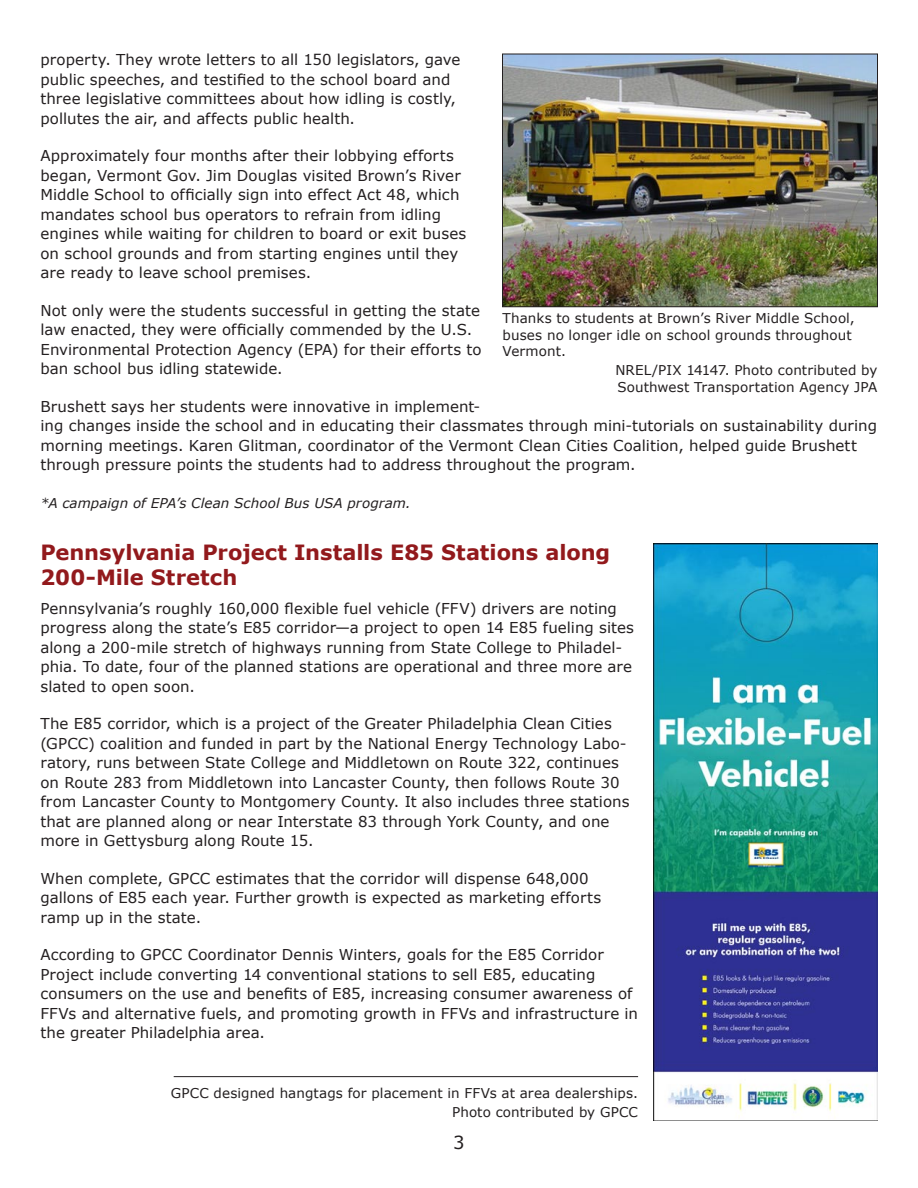
<style>
.page{position:relative;width:918px;height:1188px;background:#fff}
.page>*{position:absolute;margin:0;border:0;box-sizing:border-box;transform-origin:0 0}
.Section_Heads{font:700 21px/25.2px "Verdana";letter-spacing:-.005em;color:#92191c}
.t1{font:18px "Verdana";color:#231f20}
.Base_Text{font:15px/19.5px "Verdana";letter-spacing:.005em;color:#231f20}
.Captions{font:13.5px/16.2px "Verdana";letter-spacing:.005em;color:#231f20}
.Base_Text-2{font:italic 13.5px "Verdana";letter-spacing:.005em;color:#231f20}
</style>
<div class="page">
<img style="left:654px;top:543px;width:224px;height:578px">
<img style="left:504px;top:56px;width:372px;height:249px">
<div style="left:502px;top:54px;width:376px;height:253px;border:1px solid #231f20"></div>
<hr style="left:174px;top:1076px;width:464px;height:1px;background:#231f20">
<p class="Base_Text" style="left:40px;top:50px;width:422px">property. They wrote letters to all 150 legislators, gave public speeches, and testified to the school board and three legislative committees about how idling is costly, pollutes the air, and affects public health.</p>
<p class="Base_Text" style="left:40px;top:146px;width:427px">Approximately four months after their lobbying efforts began, Vermont Gov. Jim Douglas visited Brown’s River Middle School to officially sign into effect Act 48, which mandates school bus operators to refrain from idling engines while waiting for children to board or exit buses on school grounds and from starting engines until they are ready to leave school premises.</p>
<p class="Base_Text" style="left:40px;top:300px;width:443px">Not only were the students successful in getting the state law enacted, they were officially commended by the U.S.<br>Environmental Protection Agency (EPA) for their efforts to ban school bus idling statewide.</p>
<p class="Base_Text" style="left:40px;top:396px;width:838px">Brushett says her students were innovative in implement-<br>ing changes inside the school and in educating their classmates through mini-tutorials on sustainability during morning meetings. Karen Glitman, coordinator of the Vermont Clean Cities Coalition, helped guide Brushett through pressure points the students had to address throughout the program.</p>
<p class="Base_Text-2" style="left:40px;top:494px;width:372px">*A campaign of EPA’s Clean School Bus USA program.</p>
<p class="Section_Heads" style="left:40px;top:539px;width:571px">Pennsylvania Project Installs E85 Stations along<br>200-Mile Stretch</p>
<p class="Base_Text" style="left:40px;top:598px;width:595px">Pennsylvania’s roughly 160,000 flexible fuel vehicle (FFV) drivers are noting progress along the state’s E85 corridor—a project to open 14 E85 fueling sites along a 200-mile stretch of highways running from State College to Philadel&shy;phia. To date, four of the planned stations are operational and three more are slated to open soon.</p>
<p class="Base_Text" style="left:40px;top:714px;width:591px">The E85 corridor, which is a project of the Greater Philadelphia Clean Cities (GPCC) coalition and funded in part by the National Energy Technology Labo&shy;ratory, runs between State College and Middletown on Route 322, continues on Route 283 from Middletown into Lancaster County, then follows Route 30 from Lancaster County to Montgomery County. It also includes three stations that are planned along or near Interstate 83 through York County, and one more in Gettysburg along Route 15.</p>
<p class="Base_Text" style="left:40px;top:868px;width:562px">When complete, GPCC estimates that the corridor will dispense 648,000 gallons of E85 each year. Further growth is expected as marketing efforts ramp up in the state.</p>
<p class="Base_Text" style="left:40px;top:945px;width:599px">According to GPCC Coordinator Dennis Winters, goals for the E85 Corridor Project include converting 14 conventional stations to sell E85, educating consumers on the use and benefits of E85, increasing consumer awareness of FFVs and alternative fuels, and promoting growth in FFVs and infrastructure in the greater Philadelphia area.</p>
<p class="Captions" style="left:502px;top:310px;width:354px">Thanks to students at Brown’s River Middle School, buses no longer idle on school grounds throughout<br>Vermont.</p>
<p class="Captions" style="left:615px;top:362px;width:264px">NREL/PIX 14147. Photo contributed by<br>Southwest Transportation Agency JPA</p>
<p class="Captions" style="left:171px;top:1084px;width:469px">GPCC designed hangtags for placement in FFVs at area dealerships.</p>
<p class="Captions" style="left:452px;top:1104px;width:187px">Photo contributed by GPCC</p>
<p class="t1" style="left:453px;top:1131px;width:13px">3</p>
</div>
